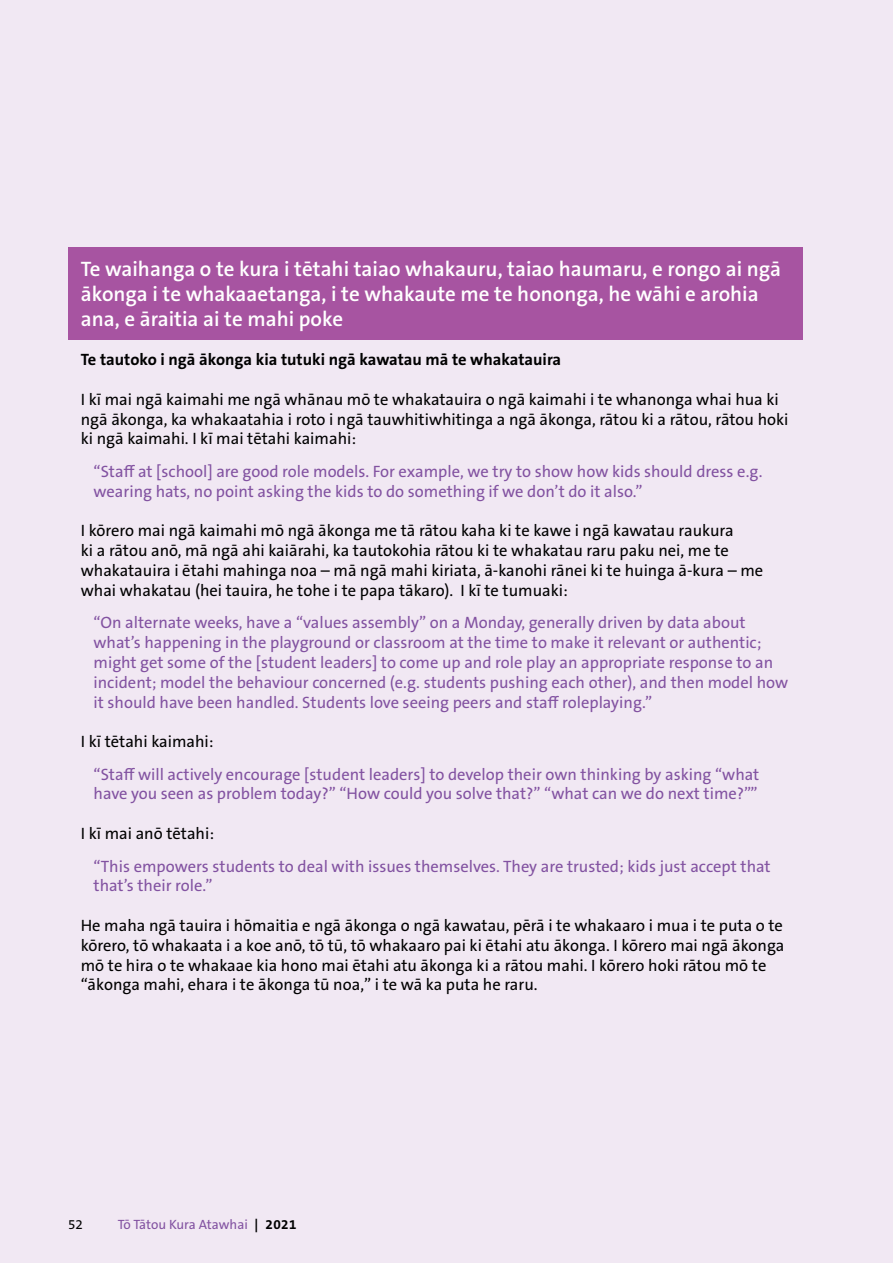
<style>
.page{position:relative;width:893px;height:1263px;background:#f1e8f3}
.page>*{position:absolute;margin:0;border:0;box-sizing:border-box;transform-origin:0 0}
.t1{font:600 21px/25.2px "The Sans B W6";color:#fff}
.t2{font:16.5px/19.8px "The Sans B W5 Plain";color:#000}
.t3{font:16.5px/19.8px "The Sans B W5 Plain";color:#8252a1}
.t4{font:700 16.5px "The Sans B W7";color:#000}
.t5{font:13.5px "The Sans B W5 Plain";color:#8252a1}
.t6{font:13.5px "The Sans B W5 Plain";color:#000}
.s1{font-family:"The Sans B W7";font-weight:700;color:#000}
</style>
<div class="page">
<div style="left:68px;top:248px;width:734px;height:92px;background:#a754a1"></div>
<p class="t1" style="left:81px;top:256px;width:702px">Te waihanga o te kura i tētahi taiao whakauru, taiao haumaru, e rongo ai ngā ākonga i te whakaaetanga, i te whakaute me te hononga, he wāhi e arohia ana, e āraitia ai te mahi poke</p>
<p class="t4" style="left:81px;top:349px;width:482px">Te tautoko i ngā ākonga kia tutuki ngā kawatau mā te whakatauira</p>
<p class="t2" style="left:81px;top:389px;width:709px">I kī mai ngā kaimahi me ngā whānau mō te whakatauira o ngā kaimahi i te whanonga whai hua ki ngā ākonga, ka whakaatahia i roto i ngā tauwhitiwhitinga a ngā ākonga, rātou ki a rātou, rātou hoki ki ngā kaimahi. I kī mai tētahi kaimahi:</p>
<p class="t3" style="left:94px;top:462px;width:670px">“Staff at [school] are good role models. For example, we try to show how kids should dress e.g. wearing hats, no point asking the kids to do something if we don’t do it also.”</p>
<p class="t2" style="left:81px;top:521px;width:684px">I kōrero mai ngā kaimahi mō ngā ākonga me tā rātou kaha ki te kawe i ngā kawatau raukura<br>ki a rātou anō, mā ngā ahi kaiārahi, ka tautokohia rātou ki te whakatau raru paku nei, me te whakatauira i ētahi mahinga noa – mā ngā mahi kiriata, ā-kanohi rānei ki te huinga ā-kura – me whai whakatau (hei tauira, he tohe i te papa tākaro). I kī te tumuaki:</p>
<p class="t3" style="left:94px;top:613px;width:696px">“On alternate weeks, have a “values assembly” on a Monday, generally driven by data about what’s happening in the playground or classroom at the time to make it relevant or authentic; might get some of the [student leaders] to come up and role play an appropriate response to an incident; model the behaviour concerned (e.g. students pushing each other), and then model how it should have been handled. Students love seeing peers and staff roleplaying.”</p>
<p class="t2" style="left:81px;top:732px;width:134px">I kī tētahi kaimahi:</p>
<p class="t3" style="left:94px;top:764px;width:667px">“Staff will actively encourage [student leaders] to develop their own thinking by asking “what have you seen as problem today?” “How could you solve that?” “what can we do next time?””</p>
<p class="t2" style="left:81px;top:824px;width:135px">I kī mai anō tētahi:</p>
<p class="t3" style="left:94px;top:856px;width:679px">“This empowers students to deal with issues themselves. They are trusted; kids just accept that that’s their role.”</p>
<p class="t2" style="left:81px;top:916px;width:705px">He maha ngā tauira i hōmaitia e ngā ākonga o ngā kawatau, pērā i te whakaaro i mua i te puta o te kōrero, tō whakaata i a koe anō, tō tū, tō whakaaro pai ki ētahi atu ākonga. I kōrero mai ngā ākonga mō te hira o te whakaae kia hono mai ētahi atu ākonga ki a rātou mahi. I kōrero hoki rātou mō te “ākonga mahi, ehara i te ākonga tū noa,” i te wā ka puta he raru.</p>
<p class="t6" style="left:68px;top:1216px;width:16px">52</p>
<p class="t5" style="left:118px;top:1216px;width:180px">Tō Tātou Kura Atawhai <span class="s1">| 2021</span></p>
</div>
